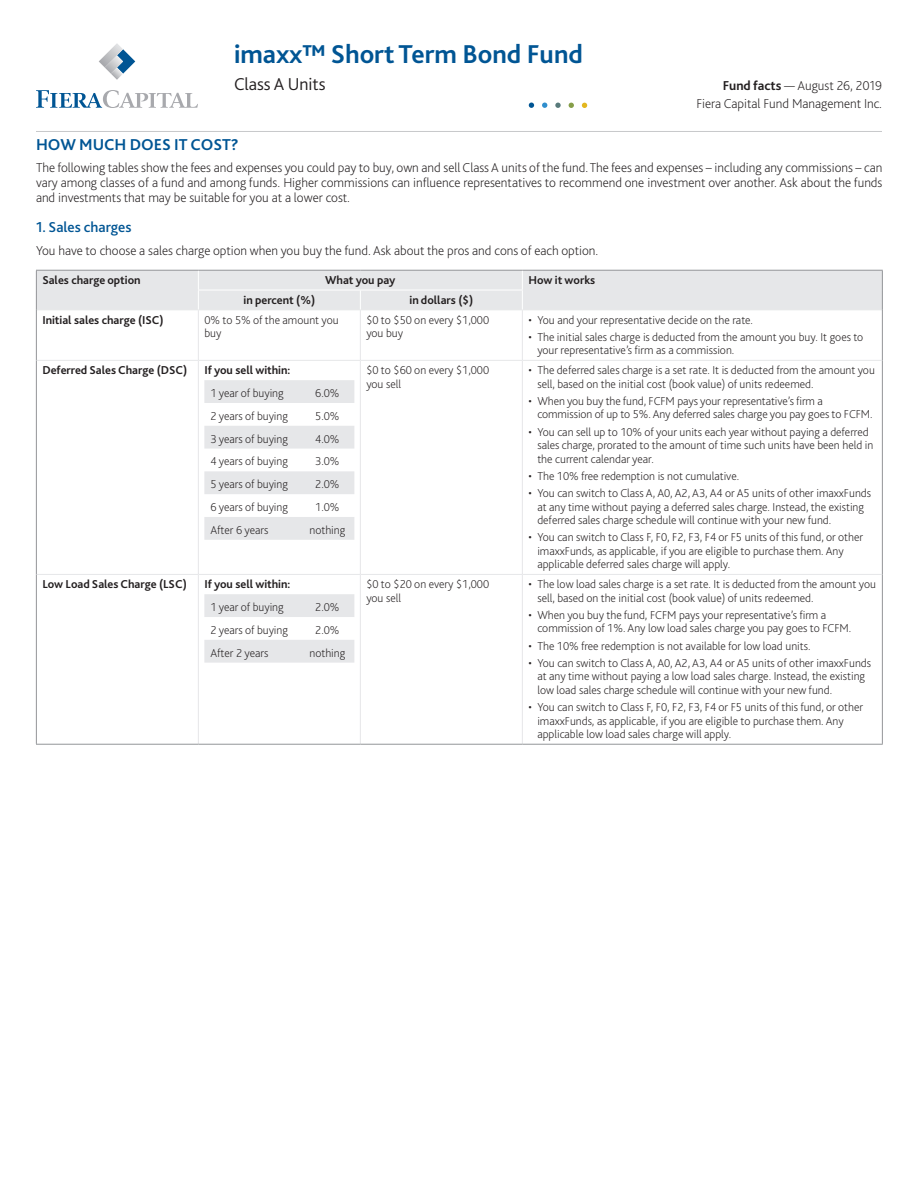
<style>
.page{position:relative;width:918px;height:1188px;background:#fff}
.page>*{position:absolute;margin:0;border:0;box-sizing:border-box;transform-origin:0 0}
.t1{font:700 27px "Bliss 2";color:#005594}
.t2{font:300 18px "Bliss 2";color:#231f20}
.t3{font:700 16.5px "Bliss 2";color:#005594}
.t4{font:500 15px "Bliss 2";color:#005594}
.t5{font:200 13.5px/15px "Bliss 2";color:#231f20;text-align:right}
.t6{font:200 12px/13.5px "Bliss 2";color:#231f20}
.t7{font:700 12px "Bliss 2";color:#231f20}
.s1{font-weight:700}
</style>
<div class="page">
<svg style="left:99px;top:44px;width:36px;height:36px"></svg>
<svg style="left:36px;top:90px;width:162px;height:18px"></svg>
<svg style="left:542px;top:103px;width:5px;height:5px"></svg>
<svg style="left:529px;top:103px;width:5px;height:5px"></svg>
<svg style="left:555px;top:103px;width:6px;height:5px"></svg>
<svg style="left:569px;top:103px;width:5px;height:5px"></svg>
<svg style="left:582px;top:103px;width:5px;height:5px"></svg>
<hr style="left:36px;top:131px;width:846px;height:1px;background:#c7c8ca">
<div style="left:36px;top:270px;width:847px;height:40px;background:#e6e7e9"></div>
<hr style="left:36px;top:310px;width:1px;height:50px;background:#939598">
<hr style="left:882px;top:310px;width:1px;height:50px;background:#939598">
<hr style="left:36px;top:360px;width:1px;height:214px;background:#939598">
<hr style="left:882px;top:360px;width:1px;height:214px;background:#939598">
<hr style="left:36px;top:574px;width:1px;height:170px;background:#939598">
<hr style="left:882px;top:574px;width:1px;height:170px;background:#939598">
<hr style="left:198px;top:310px;width:1px;height:50px;background:#e6e7e9">
<hr style="left:360px;top:310px;width:1px;height:50px;background:#e6e7e9">
<hr style="left:522px;top:310px;width:1px;height:50px;background:#e6e7e9">
<hr style="left:198px;top:361px;width:1px;height:213px;background:#e6e7e9">
<hr style="left:360px;top:361px;width:1px;height:213px;background:#e6e7e9">
<hr style="left:522px;top:361px;width:1px;height:213px;background:#e6e7e9">
<hr style="left:198px;top:575px;width:1px;height:169px;background:#e6e7e9">
<hr style="left:360px;top:575px;width:1px;height:169px;background:#e6e7e9">
<hr style="left:522px;top:575px;width:1px;height:169px;background:#e6e7e9">
<hr style="left:36px;top:744px;width:162px;height:1px;background:#939598">
<hr style="left:198px;top:744px;width:162px;height:1px;background:#939598">
<hr style="left:360px;top:744px;width:162px;height:1px;background:#939598">
<hr style="left:522px;top:744px;width:361px;height:1px;background:#939598">
<hr style="left:37px;top:360px;width:161px;height:1px;background:#e6e7e9">
<hr style="left:198px;top:360px;width:162px;height:1px;background:#e6e7e9">
<hr style="left:360px;top:360px;width:162px;height:1px;background:#e6e7e9">
<hr style="left:522px;top:360px;width:360px;height:1px;background:#e6e7e9">
<hr style="left:37px;top:574px;width:161px;height:1px;background:#e6e7e9">
<hr style="left:198px;top:574px;width:162px;height:1px;background:#e6e7e9">
<hr style="left:360px;top:574px;width:162px;height:1px;background:#e6e7e9">
<hr style="left:522px;top:574px;width:360px;height:1px;background:#e6e7e9">
<svg style="left:204px;top:380px;width:150px;height:160px"></svg>
<svg style="left:204px;top:594px;width:150px;height:69px"></svg>
<h1 class="t1" style="left:234px;top:37px;width:351px">imaxx™ Short Term Bond Fund</h1>
<h2 class="t2" style="left:234px;top:73px;width:93px">Class A Units</h2>
<p class="t5" style="left:696px;top:76px;width:187px;line-height:18px"><span class="s1">Fund facts</span> — August 26, 2019<br>Fiera Capital Fund Management Inc.</p>
<h3 class="t3" style="left:36px;top:134px;width:204px">HOW MUCH DOES IT COST?</h3>
<p class="t5" style="left:36px;top:160px;width:848px;text-align:justify">The following tables show the fees and expenses you could pay to buy, own and sell Class A units of the fund. The fees and expenses – including any commissions – can vary among classes of a fund and among funds. Higher commissions can influence representatives to recommend one investment over another. Ask about the funds and investments that may be suitable for you at a lower cost.</p>
<p class="t4" style="left:36px;top:218px;width:97px">1. Sales charges</p>
<p class="t5" style="left:36px;top:243px;width:564px">You have to choose a sales charge option when you buy the fund. Ask about the pros and cons of each option.</p>
<p class="t7" style="left:42px;top:273px;width:100px">Sales charge option</p>
<p class="t7" style="left:325px;top:273px;width:72px">What you pay</p>
<p class="t7" style="left:528px;top:273px;width:68px">How it works</p>
<p class="t7" style="left:244px;top:292px;width:73px">in percent (%)</p>
<p class="t7" style="left:410px;top:292px;width:65px">in dollars ($)</p>
<p class="t7" style="left:42px;top:312px;width:123px">Initial sales charge (ISC)</p>
<p class="t6" style="left:204px;top:313px;width:136px">0% to 5% of the amount you buy</p>
<p class="t6" style="left:366px;top:313px;width:124px">$0 to $50 on every $1,000 you buy</p>
<p class="t6" style="left:528px;top:313px;width:226px">• You and your representative decide on the rate.</p>
<p class="t6" style="left:537px;top:330px;width:328px;text-indent:-9px">• The initial sales charge is deducted from the amount you buy. It goes to your representative’s firm as a commission.</p>
<p class="t7" style="left:42px;top:363px;width:147px">Deferred Sales Charge (DSC)</p>
<p class="t7" style="left:204px;top:363px;width:88px">If you sell within:</p>
<p class="t6" style="left:210px;top:386px;width:75px">1 year of buying</p>
<p class="t6" style="left:315px;top:386px;width:26px">6.0%</p>
<p class="t6" style="left:210px;top:409px;width:79px">2 years of buying</p>
<p class="t6" style="left:315px;top:409px;width:26px">5.0%</p>
<p class="t6" style="left:210px;top:432px;width:79px">3 years of buying</p>
<p class="t6" style="left:315px;top:432px;width:26px">4.0%</p>
<p class="t6" style="left:210px;top:454px;width:79px">4 years of buying</p>
<p class="t6" style="left:315px;top:454px;width:26px">3.0%</p>
<p class="t6" style="left:210px;top:477px;width:79px">5 years of buying</p>
<p class="t6" style="left:315px;top:477px;width:26px">2.0%</p>
<p class="t6" style="left:210px;top:500px;width:79px">6 years of buying</p>
<p class="t6" style="left:315px;top:500px;width:26px">1.0%</p>
<p class="t6" style="left:210px;top:523px;width:59px">After 6 years</p>
<p class="t6" style="left:309px;top:523px;width:37px">nothing</p>
<p class="t7" style="left:42px;top:577px;width:146px">Low Load Sales Charge (LSC)</p>
<p class="t7" style="left:204px;top:577px;width:88px">If you sell within:</p>
<p class="t6" style="left:210px;top:600px;width:75px">1 year of buying</p>
<p class="t6" style="left:315px;top:600px;width:26px">2.0%</p>
<p class="t6" style="left:210px;top:623px;width:79px">2 years of buying</p>
<p class="t6" style="left:315px;top:623px;width:26px">2.0%</p>
<p class="t6" style="left:210px;top:646px;width:59px">After 2 years</p>
<p class="t6" style="left:309px;top:646px;width:37px">nothing</p>
<p class="t6" style="left:366px;top:363px;width:124px">$0 to $60 on every $1,000 you sell</p>
<p class="t6" style="left:537px;top:363px;width:339px;text-indent:-9px">• The deferred sales charge is a set rate. It is deducted from the amount you sell, based on the initial cost (book value) of units redeemed.</p>
<p class="t6" style="left:537px;top:394px;width:337px;text-indent:-9px">• When you buy the fund, FCFM pays your representative’s firm a commission of up to 5%. Any deferred sales charge you pay goes to FCFM.</p>
<p class="t6" style="left:537px;top:425px;width:338px;text-indent:-9px">• You can sell up to 10% of your units each year without paying a deferred sales charge, prorated to the amount of time such units have been held in the current calendar year.</p>
<p class="t6" style="left:528px;top:469px;width:212px">• The 10% free redemption is not cumulative.</p>
<p class="t6" style="left:537px;top:486px;width:335px;text-indent:-9px">• You can switch to Class A, A0, A2, A3, A4 or A5 units of other imaxxFunds at any time without paying a deferred sales charge. Instead, the existing deferred sales charge schedule will continue with your new fund.</p>
<p class="t6" style="left:537px;top:530px;width:327px;text-indent:-9px">• You can switch to Class F, F0, F2, F3, F4 or F5 units of this fund, or other imaxxFunds, as applicable, if you are eligible to purchase them. Any applicable deferred sales charge will apply.</p>
<p class="t6" style="left:366px;top:577px;width:124px">$0 to $20 on every $1,000 you sell</p>
<p class="t6" style="left:537px;top:577px;width:340px;text-indent:-9px">• The low load sales charge is a set rate. It is deducted from the amount you sell, based on the initial cost (book value) of units redeemed.</p>
<p class="t6" style="left:537px;top:608px;width:315px;text-indent:-9px">• When you buy the fund, FCFM pays your representative’s firm a commission of 1%. Any low load sales charge you pay goes to FCFM.</p>
<p class="t6" style="left:528px;top:639px;width:284px">• The 10% free redemption is not available for low load units.</p>
<p class="t6" style="left:537px;top:656px;width:335px;text-indent:-9px">• You can switch to Class A, A0, A2, A3, A4 or A5 units of other imaxxFunds at any time without paying a low load sales charge. Instead, the existing low load sales charge schedule will continue with your new fund.</p>
<p class="t6" style="left:537px;top:700px;width:327px;text-indent:-9px">• You can switch to Class F, F0, F2, F3, F4 or F5 units of this fund, or other imaxxFunds, as applicable, if you are eligible to purchase them. Any applicable low load sales charge will apply.</p>
</div>
